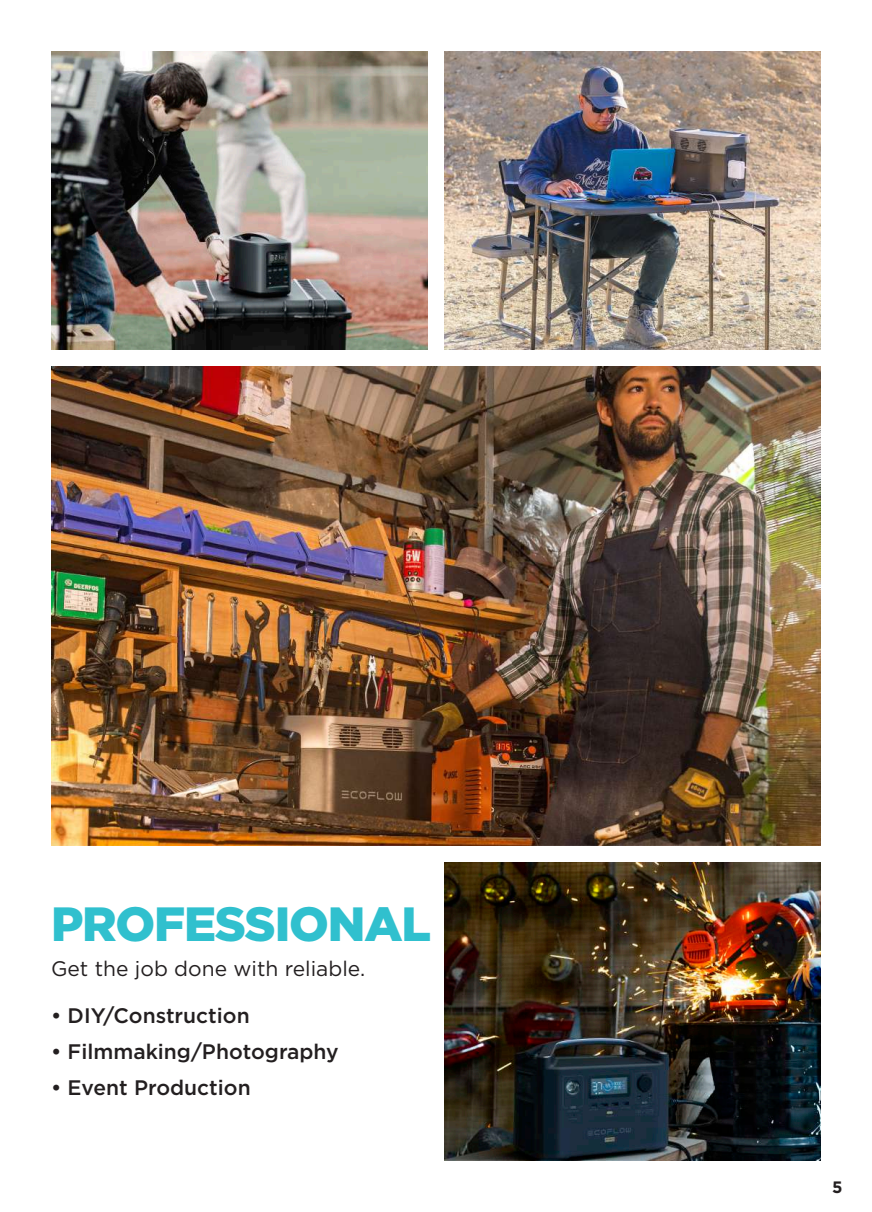
<style>
.page{position:relative;width:872px;height:1212px;background:#fff}
.page>*{position:absolute;margin:0;border:0;box-sizing:border-box;transform-origin:0 0}
.t1{font:900 48px "Gotham";letter-spacing:-.025em;color:#30c0ce}
.t2{font:500 21px "Gotham";color:#231f20}
.t3{font:21px "Gotham";color:#231f20}
.t4{font:700 16.5px "Gotham";color:#231f20}
</style>
<div class="page">
<img style="left:444px;top:863px;width:377px;height:298px">
<img style="left:51px;top:366px;width:770px;height:480px">
<img style="left:51px;top:51px;width:376px;height:298px">
<img style="left:444px;top:51px;width:377px;height:298px">
<h1 class="t1" style="left:51px;top:891px;width:381px">PROFESSIONAL</h1>
<p class="t3" style="left:51px;top:955px;width:316px">Get the job done with reliable.</p>
<p class="t2" style="left:51px;top:1002px;width:200px">• DIY/Construction</p>
<p class="t2" style="left:51px;top:1038px;width:289px">• Filmmaking/Photography</p>
<p class="t2" style="left:51px;top:1074px;width:201px">• Event Production</p>
<p class="t4" style="left:832px;top:1176px;width:12px">5</p>
</div>
